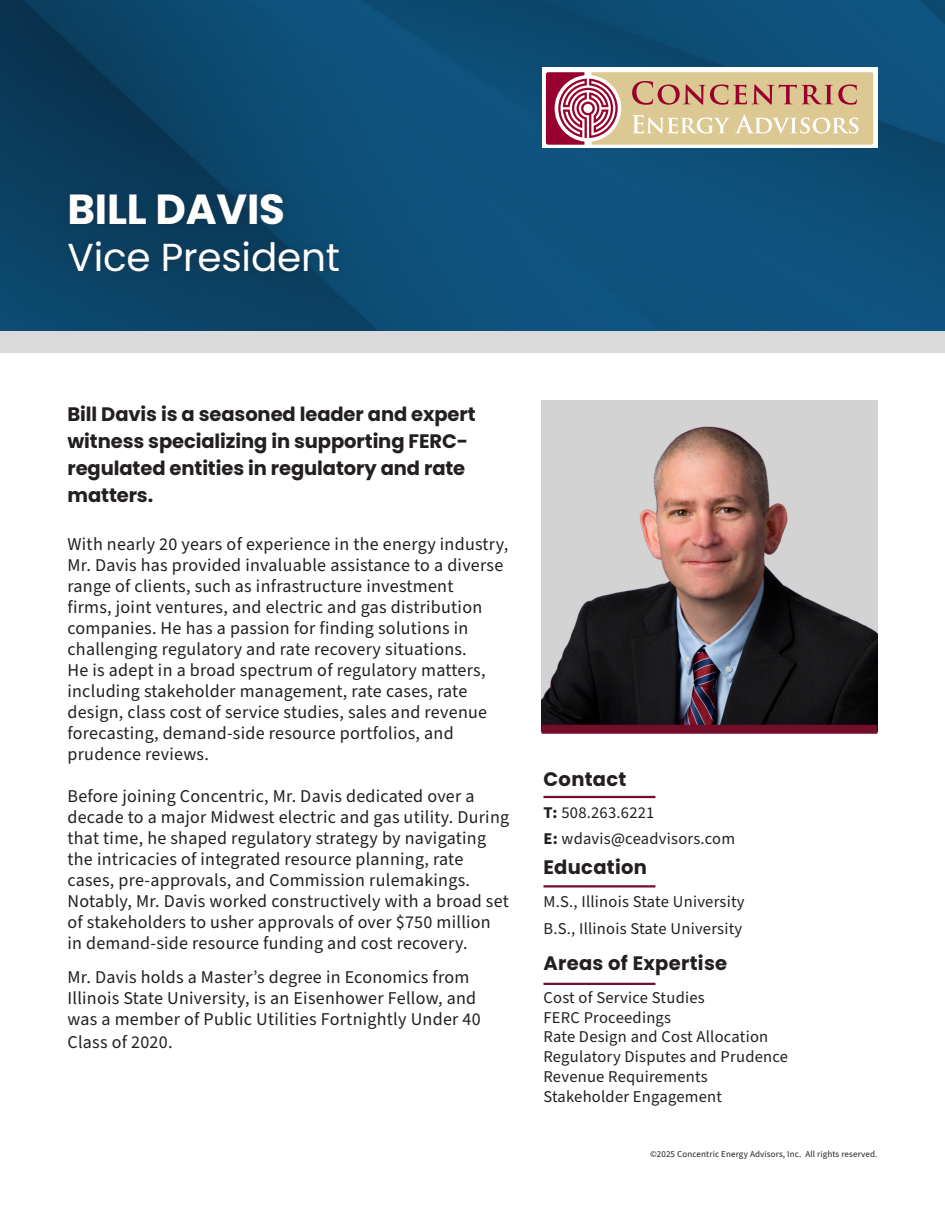
<style>
.page{position:relative;width:945px;height:1215px;background:#fff}
.page>*{position:absolute;margin:0;border:0;box-sizing:border-box;transform-origin:0 0}
.t1{font:700 42px "Poppins";letter-spacing:-.005em;color:#fff}
.t2{font:39px "Poppins";letter-spacing:-.005em;color:#fff}
.t3{font:700 19.5px/27px "Poppins";letter-spacing:-.005em;color:#231f20}
.t4{font:700 19.5px "Poppins";letter-spacing:.015em;color:#231f20}
.t5{font:18px/21px "Source Sans Pro";letter-spacing:.015em;color:#231f20}
.t6{font:16.5px/19.8px "Source Sans Pro";letter-spacing:.015em;color:#231f20}
.t7{font:9px "Source Sans Pro";letter-spacing:.015em;color:#231f20}
.s1{font-weight:700}
</style>
<div class="page">
<img style="left:0;top:0;width:945px;height:331px">
<div style="left:60px;top:184px;width:288px;height:96px;background:#231f20;opacity:.3"></div>
<div style="left:0;top:331px;width:945px;height:21px;background:#dadada"></div>
<hr style="left:543px;top:796px;width:112px;height:2px;background:#730d29">
<hr style="left:543px;top:885px;width:112px;height:2px;background:#730d29">
<hr style="left:543px;top:983px;width:112px;height:2px;background:#730d29">
<img style="left:542px;top:400px;width:336px;height:325px">
<div style="left:542px;top:725px;width:336px;height:9px;background:#730d29"></div>
<div style="left:542px;top:68px;width:336px;height:80px;background:#fff"></div>
<svg style="left:546px;top:72px;width:327px;height:73px;background:#d4ae91"></svg>
<h1 class="t1" style="left:68px;top:185px;width:219px">BILL DAVIS</h1>
<h2 class="t2" style="left:68px;top:234px;width:274px">Vice President</h2>
<p class="t3" style="left:68px;top:400px;width:410px">Bill Davis is a seasoned leader and expert witness specializing in supporting FERC&shy;regulated entities in regulatory and rate matters.</p>
<p class="t5" style="left:68px;top:534px;width:442px">With nearly 20 years of experience in the energy industry, Mr. Davis has provided invaluable assistance to a diverse range of clients, such as infrastructure investment<br>firms, joint ventures, and electric and gas distribution companies. He has a passion for finding solutions in challenging regulatory and rate recovery situations.<br>He is adept in a broad spectrum of regulatory matters, including stakeholder management, rate cases, rate design, class cost of service studies, sales and revenue forecasting, demand-side resource portfolios, and prudence reviews.</p>
<p class="t5" style="left:68px;top:786px;width:443px">Before joining Concentric, Mr. Davis dedicated over a decade to a major Midwest electric and gas utility. During that time, he shaped regulatory strategy by navigating the intricacies of integrated resource planning, rate cases, pre-approvals, and Commission rulemakings.<br>Notably, Mr. Davis worked constructively with a broad set of stakeholders to usher approvals of over $750 million in demand-side resource funding and cost recovery.</p>
<p class="t5" style="left:68px;top:967px;width:415px">Mr. Davis holds a Master’s degree in Economics from<br>Illinois State University, is an Eisenhower Fellow, and was a member of Public Utilities Fortnightly Under 40</p>
<p class="t5" style="left:68px;top:1032px;width:107px">Class of 2020.</p>
<p class="t4" style="left:543px;top:768px;width:85px">Contact</p>
<p class="t6" style="left:543px;top:801px;width:193px;line-height:25.8px"><span class="s1">T:</span> 508.263.6221<br><span class="s1">E:</span> wdavis@ceadvisors.com</p>
<p class="t4" style="left:543px;top:856px;width:105px">Education</p>
<p class="t6" style="left:543px;top:889px;width:203px;line-height:26.5px">M.S., Illinois State University<br>B.S., Illinois State University</p>
<p class="t4" style="left:543px;top:952px;width:185px">Areas of Expertise</p>
<p class="t6" style="left:543px;top:988px;width:246px">Cost of Service Studies<br>FERC Proceedings<br>Rate Design and Cost Allocation<br>Regulatory Disputes and Prudence<br>Revenue Requirements<br>Stakeholder Engagement</p>
<p class="t7" style="left:650px;top:1148px;width:229px">©2025 Concentric Energy Advisors, Inc. All rights reserved.</p>
</div>
